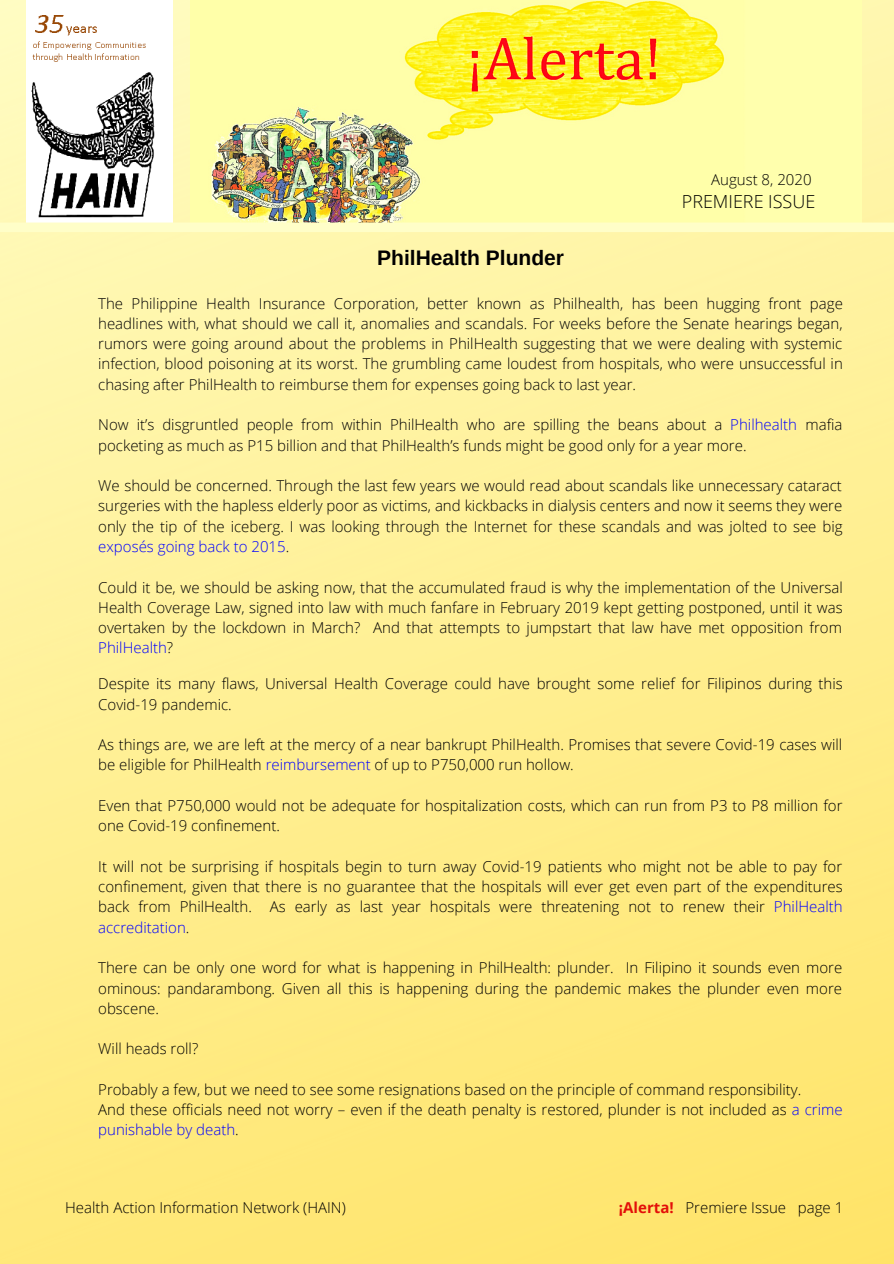
<style>
.page{position:relative;width:894px;height:1264px;background:#fff}
.page>*{position:absolute;margin:0;border:0;box-sizing:border-box;transform-origin:0 0}
.t1{font:700 21px "Arimo";color:#000}
.t2{font:300 18px "Open Sans";color:#000}
.t3{font:300 15px/20.2px "Open Sans";color:#000;text-align:justify}
.s1{color:#00f}
.s2{font-weight:700;color:#e30f09}
</style>
<div class="page">
<img style="left:0;top:0;width:893px;height:1263px">
<img style="left:191px;top:0;width:670px;height:222px">
<img style="left:27px;top:0;width:145px;height:222px">
<svg style="left:0;top:222px;width:893px;height:10px;background:#fefdc6"></svg>
<p class="t3" style="left:711px;top:169px;width:102px">August 8, 2020</p>
<p class="t2" style="left:681px;top:189px;width:135px">PREMIERE ISSUE</p>
<h1 class="t1" style="left:377px;top:246px;width:188px">PhilHealth Plunder</h1>
<p class="t3" style="left:98px;top:293px;width:746px">The Philippine Health Insurance Corporation, better known as Philhealth, has been hugging front page headlines with, what should we call it, anomalies and scandals. For weeks before the Senate hearings began, rumors were going around about the problems in PhilHealth suggesting that we were dealing with systemic infection, blood poisoning at its worst. The grumbling came loudest from hospitals, who were unsuccessful in chasing after PhilHealth to reimburse them for expenses going back to last year.</p>
<p class="t3" style="left:98px;top:414px;width:745px">Now it’s disgruntled people from within PhilHealth who are spilling the beans about a <span class="s1">Philhealth</span> mafia pocketing as much as P15 billion and that PhilHealth’s funds might be good only for a year more.</p>
<p class="t3" style="left:98px;top:475px;width:745px">We should be concerned. Through the last few years we would read about scandals like unnecessary cataract surgeries with the hapless elderly poor as victims, and kickbacks in dialysis centers and now it seems they were only the tip of the iceberg. I was looking through the Internet for these scandals and was jolted to see big <span class="s1">exposés going back to 2015</span>.</p>
<p class="t3" style="left:98px;top:576px;width:746px">Could it be, we should be asking now, that the accumulated fraud is why the implementation of the Universal Health Coverage Law, signed into law with much fanfare in February 2019 kept getting postponed, until it was overtaken by the lockdown in March? And that attempts to jumpstart that law have met opposition from <span class="s1">PhilHealth</span>?</p>
<p class="t3" style="left:98px;top:673px;width:746px">Despite its many flaws, Universal Health Coverage could have brought some relief for Filipinos during this<br>Covid-19 pandemic.</p>
<p class="t3" style="left:98px;top:734px;width:745px">As things are, we are left at the mercy of a near bankrupt PhilHealth. Promises that severe Covid-19 cases will be eligible for PhilHealth <span class="s1">reimbursement</span> of up to P750,000 run hollow.</p>
<p class="t3" style="left:98px;top:795px;width:745px">Even that P750,000 would not be adequate for hospitalization costs, which can run from P3 to P8 million for one Covid-19 confinement.</p>
<p class="t3" style="left:98px;top:856px;width:745px">It will not be surprising if hospitals begin to turn away Covid-19 patients who might not be able to pay for confinement, given that there is no guarantee that the hospitals will ever get even part of the expenditures back from PhilHealth. As early as last year hospitals were threatening not to renew their <span class="s1">PhilHealth accreditation</span>.</p>
<p class="t3" style="left:98px;top:957px;width:745px">There can be only one word for what is happening in PhilHealth: plunder. In Filipino it sounds even more ominous: pandarambong. Given all this is happening during the pandemic makes the plunder even more obscene.</p>
<p class="t3" style="left:98px;top:1038px;width:102px">Will heads roll?</p>
<p class="t3" style="left:98px;top:1078px;width:745px;text-align:left">Probably a few, but we need to see some resignations based on the principle of command responsibility.<br>And these officials need not worry – even if the death penalty is restored, plunder is not included as <span class="s1">a crime punishable by death</span>.</p>
<p class="t3" style="left:65px;top:1197px;width:282px">Health Action Information Network (HAIN)</p>
<p class="t3" style="left:618px;top:1197px;width:226px"><span class="s2">¡Alerta!</span> Premiere Issue page 1</p>
</div>
